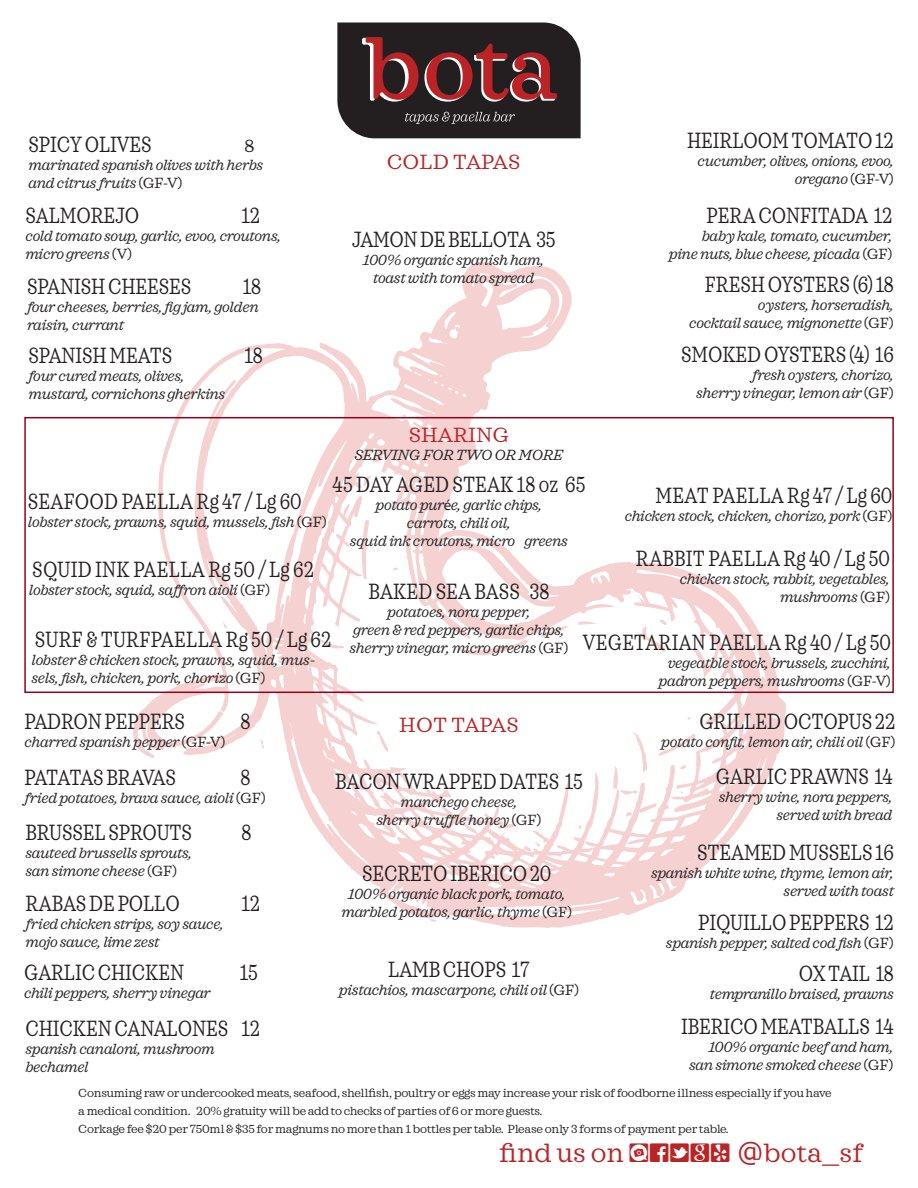
<style>
.page{position:relative;width:918px;height:1188px;background:#fff}
.page>*{position:absolute;margin:0;border:0;box-sizing:border-box;transform-origin:0 0}
.t1{font:27px "Sagona Book DEMO";color:#ba2427}
.t2{font:22.5px "Sagona Book DEMO";letter-spacing:-.01em;color:#231f20;scale:.8 1}
.t3{font:22.5px "Sagona Book DEMO";letter-spacing:.01em;color:#231f20;scale:.8 1}
.t4{font:22.5px "Sagona Book DEMO";letter-spacing:-.06em;color:#231f20;scale:.8 1}
.t5{font:21px "Sagona Book DEMO";color:#ba2427}
.t6{font:18px "Sagona Book DEMO";color:#231f20}
.t7{font:15px/18px "Sagona Book Italic DEMO";letter-spacing:-.02em;color:#231f20;text-align:right}
.t8{font:12px/18px "Sagona Book DEMO";letter-spacing:-.02em;color:#231f20}
.s1{font-family:"Sagona Book DEMO"}
.s2{font-family:"Myriad Pro"}
.s3{font-family:"Social Icons Pro Set 1 Rounded"}
.s4{font-family:"Verdana"}
</style>
<div class="page">
<svg style="left:337px;top:23px;width:244px;height:115px;background:#472f30"></svg>
<svg style="left:132px;top:403px;width:51px;height:349px"></svg>
<svg style="left:141px;top:682px;width:42px;height:76px"></svg>
<svg style="left:183px;top:262px;width:603px;height:666px"></svg>
<svg style="left:380px;top:768px;width:37px;height:42px"></svg>
<svg style="left:440px;top:823px;width:78px;height:44px"></svg>
<svg style="left:328px;top:454px;width:46px;height:125px"></svg>
<div style="left:24px;top:417px;width:870px;height:276px;border:2px solid #92021d"></div>
<p class="t2" style="left:29px;top:135px;width:155px">SPICY OLIVES</p>
<p class="t6" style="left:244px;top:138px;width:12px">8</p>
<p class="t7" style="left:28px;top:157px;width:236px;text-align:left">marinated spanish olives with herbs and citrus fruits <span class="s1">(GF-V)</span></p>
<p class="t2" style="left:26px;top:205px;width:144px">SALMOREJO</p>
<p class="t2" style="left:241px;top:205px;width:25px">12</p>
<p class="t7" style="left:26px;top:227px;width:257px;text-align:left">cold tomato soup, garlic, evoo, croutons, micro greens <span class="s1">(V)</span></p>
<p class="t2" style="left:27px;top:276px;width:207px">SPANISH CHEESES</p>
<p class="t2" style="left:243px;top:276px;width:24px">18</p>
<p class="t7" style="left:27px;top:299px;width:233px;text-align:left">four cheeses, berries, fig jam, golden raisin, currant</p>
<p class="t2" style="left:29px;top:345px;width:181px">SPANISH MEATS</p>
<p class="t2" style="left:244px;top:345px;width:24px">18</p>
<p class="t7" style="left:28px;top:368px;width:198px;text-align:left">four cured meats, olives, mustard, cornichons gherkins</p>
<p class="t5" style="left:387px;top:153px;width:135px">COLD TAPAS</p>
<p class="t2" style="left:352px;top:229px;width:256px">JAMON DE BELLOTA 35</p>
<p class="t7" style="left:363px;top:252px;width:183px;text-align:center">100% organic spanish ham, toast with tomato spread</p>
<p class="t5" style="left:409px;top:425px;width:102px">SHARING</p>
<p class="t7" style="left:355px;top:447px;width:210px">SERVING FOR TWO OR MORE</p>
<p class="t2" style="left:687px;top:130px;width:260px">HEIRLOOM TOMATO 12</p>
<p class="t7" style="left:697px;top:153px;width:198px">cucumber, olives, onions, evoo, oregano <span class="s1">(GF-V)</span></p>
<p class="t2" style="left:707px;top:205px;width:234px">PERA CONFITADA 12</p>
<p class="t7" style="left:669px;top:227px;width:225px">baby kale, tomato, cucumber,<br>pine nuts, blue cheese, picada <span class="s1">(GF)</span></p>
<p class="t2" style="left:705px;top:274px;width:238px">FRESH OYSTERS (6) 18</p>
<p class="t7" style="left:689px;top:297px;width:206px">oysters, horseradish,<br>cocktail sauce, mignonette <span class="s1">(GF)</span></p>
<p class="t2" style="left:681px;top:344px;width:268px">SMOKED OYSTERS (4) 16</p>
<p class="t7" style="left:696px;top:367px;width:199px">fresh oysters, chorizo,<br>sherry vinegar, lemon air <span class="s1">(GF)</span></p>
<p class="t2" style="left:333px;top:474px;width:317px">45 DAY AGED STEAK 18 oz 65</p>
<p class="t7" style="left:350px;top:497px;width:220px;text-align:center">potato pur<span class="s2">é</span>e, garlic chips, carrots, chili oil,<br>squid ink croutons, micro greens</p>
<p class="t2" style="left:656px;top:485px;width:298px">MEAT PAELLA Rg 47 / Lg 60</p>
<p class="t7" style="left:625px;top:507px;width:269px">chicken stock, chicken, chorizo, pork <span class="s1">(GF)</span></p>
<p class="t3" style="left:636px;top:549px;width:319px">RABBIT PAELLA Rg 40 / Lg 50</p>
<p class="t7" style="left:680px;top:571px;width:212px">chicken stock, rabbit, vegetables, mushrooms <span class="s1">(GF)</span></p>
<p class="t3" style="left:583px;top:632px;width:387px">VEGETARIAN PAELLA Rg 40 / Lg 50</p>
<p class="t7" style="left:659px;top:655px;width:234px">vegeatble stock, brussels, zucchini, padron peppers, mushrooms <span class="s1">(GF-V)</span></p>
<p class="t2" style="left:28px;top:491px;width:344px">SEAFOOD PAELLA Rg 47 / Lg 60</p>
<p class="t7" style="left:28px;top:513px;width:301px">lobster stock, prawns, squid, mussels, fish <span class="s1">(GF)</span></p>
<p class="t3" style="left:32px;top:559px;width:354px">SQUID INK PAELLA Rg 50 / Lg 62</p>
<p class="t7" style="left:29px;top:581px;width:243px">lobster stock, squid, saffron aioli <span class="s1">(GF)</span></p>
<p class="t3" style="left:35px;top:629px;width:372px">SURF &amp; TURFPAELLA Rg 50 / Lg 62</p>
<p class="t7" style="left:31px;top:652px;width:285px;text-align:left">lobster &amp; chicken stock, prawns, squid, mus&shy;sels, fish, chicken, pork, chorizo <span class="s1">(GF)</span></p>
<p class="t2" style="left:368px;top:581px;width:228px">BAKED SEA BASS 38</p>
<p class="t7" style="left:349px;top:603px;width:221px;text-align:center">potatoes, nora pepper,<br>green &amp; red peppers, garlic chips, sherry vinegar, micro greens <span class="s1">(GF)</span></p>
<p class="t2" style="left:25px;top:711px;width:202px">PADRON PEPPERS</p>
<p class="t2" style="left:240px;top:711px;width:14px">8</p>
<p class="t7" style="left:24px;top:734px;width:202px">charred spanish pepper <span class="s1">(GF-V)</span></p>
<p class="t4" style="left:25px;top:767px;width:191px">PATATAS BRAVAS</p>
<p class="t2" style="left:240px;top:767px;width:14px">8</p>
<p class="t7" style="left:24px;top:790px;width:243px">fried potatoes, brava sauce, aioli <span class="s1">(GF)</span></p>
<p class="t2" style="left:26px;top:822px;width:210px">BRUSSEL SPROUTS</p>
<p class="t2" style="left:241px;top:822px;width:14px">8</p>
<p class="t7" style="left:26px;top:845px;width:168px;text-align:left">sauteed brussells sprouts, san simone cheese <span class="s1">(GF)</span></p>
<p class="t2" style="left:26px;top:893px;width:194px">RABAS DE POLLO</p>
<p class="t2" style="left:241px;top:893px;width:25px">12</p>
<p class="t7" style="left:26px;top:916px;width:200px;text-align:left">fried chicken strips, soy sauce, mojo sauce, lime zest</p>
<p class="t2" style="left:24px;top:963px;width:202px">GARLIC CHICKEN</p>
<p class="t2" style="left:240px;top:963px;width:24px">15</p>
<p class="t7" style="left:24px;top:985px;width:188px">chili peppers, sherry vinegar</p>
<p class="t2" style="left:26px;top:1018px;width:295px">CHICKEN CANALONES 12</p>
<p class="t7" style="left:26px;top:1041px;width:191px;text-align:left">spanish canaloni, mushroom bechamel</p>
<p class="t5" style="left:399px;top:715px;width:121px">HOT TAPAS</p>
<p class="t2" style="left:335px;top:771px;width:311px">BACON WRAPPED DATES 15</p>
<p class="t7" style="left:376px;top:794px;width:167px;text-align:center">manchego cheese, sherry truffle honey <span class="s1">(GF)</span></p>
<p class="t2" style="left:362px;top:863px;width:238px">SECRETO IBERICO 20</p>
<p class="t7" style="left:341px;top:886px;width:232px;text-align:center">100% organic black pork, tomato, marbled potatos, garlic, thyme <span class="s1">(GF)</span></p>
<p class="t2" style="left:388px;top:959px;width:179px">LAMB CHOPS 17</p>
<p class="t7" style="left:339px;top:981px;width:242px">pistachios, mascarpone, chili oil <span class="s1">(GF)</span></p>
<p class="t2" style="left:699px;top:711px;width:247px">GRILLED OCTOPUS 22</p>
<p class="t7" style="left:661px;top:734px;width:236px">potato confit, lemon air, chili oil <span class="s1">(GF)</span></p>
<p class="t2" style="left:716px;top:767px;width:222px">GARLIC PRAWNS 14</p>
<p class="t7" style="left:719px;top:789px;width:175px">sherry wine, nora peppers, served with bread</p>
<p class="t2" style="left:697px;top:842px;width:248px">STEAMED MUSSELS 16</p>
<p class="t7" style="left:651px;top:865px;width:244px">spanish white wine, thyme, lemon air, served with toast</p>
<p class="t2" style="left:698px;top:912px;width:246px">PIQUILLO PEPPERS 12</p>
<p class="t7" style="left:666px;top:935px;width:230px">spanish pepper, salted cod fish <span class="s1">(GF)</span></p>
<p class="t2" style="left:799px;top:963px;width:121px">OX TAIL 18</p>
<p class="t7" style="left:710px;top:986px;width:186px">tempranillo braised, prawns</p>
<p class="t2" style="left:681px;top:1017px;width:267px">IBERICO MEATBALLS 14</p>
<p class="t7" style="left:689px;top:1039px;width:206px">100% organic beef and ham, san simone smoked cheese <span class="s1">(GF)</span></p>
<p class="t8" style="left:78px;top:1085px;width:755px">Consuming raw or undercooked meats, seafood, shellfish, poultry or eggs may increase your risk of foodborne illness especially if you have a medical condition. 20% gratuity will be add to checks of parties of 6 or more guests.<br>Corkage fee $20 per 750ml &amp; $35 for magnums no more than 1 bottles per table. Please only 3 forms of payment per table.</p>
<p class="t1" style="left:499px;top:1140px;width:365px">find us on <span class="s3">CfTgy</span> <span class="s4">@</span>bota<span class="s4">_</span>sf</p>
</div>
